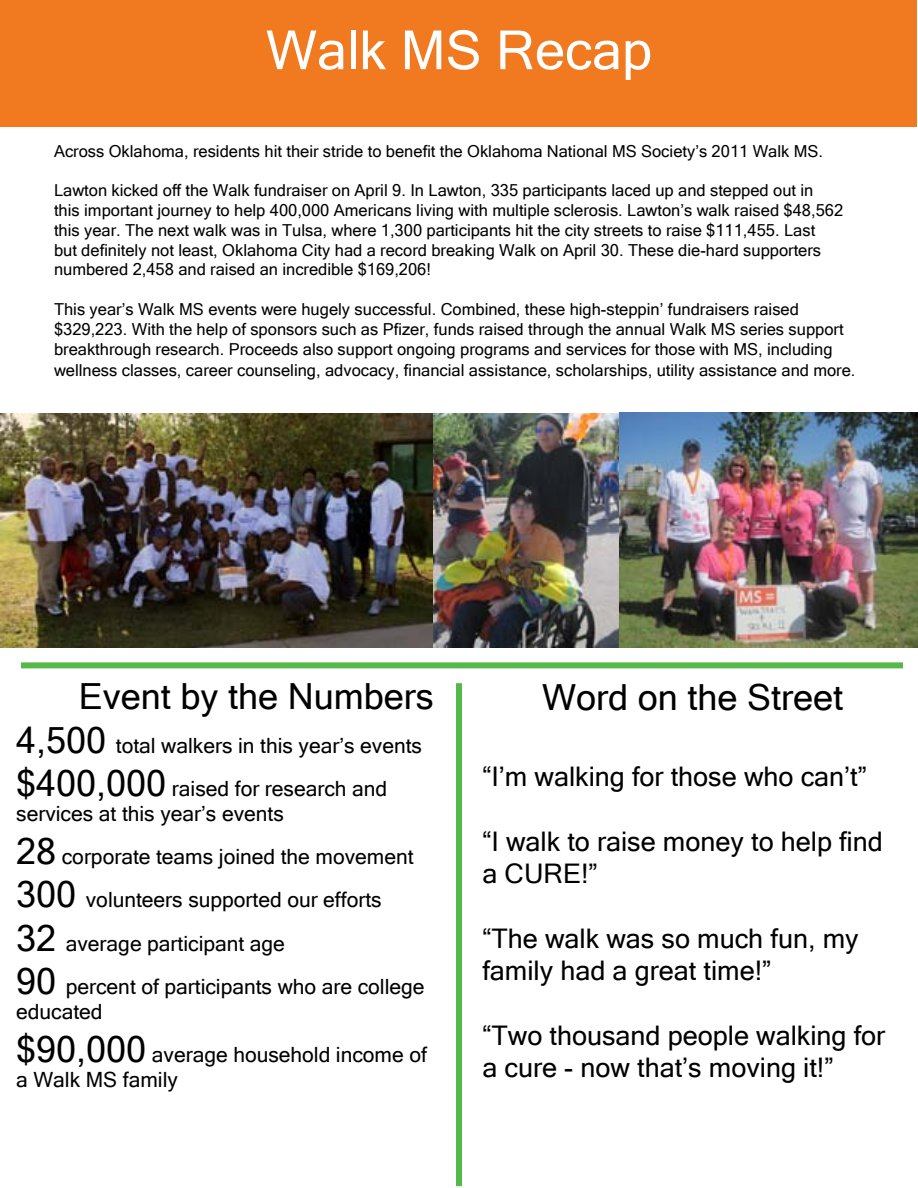
<style>
.page{position:relative;width:918px;height:1188px;background:#fff}
.page>*{position:absolute;margin:0;border:0;box-sizing:border-box;transform-origin:0 0}
.t1{font:54px "Microsoft Sans Serif";color:#fff}
.t2{font:36px "Microsoft Sans Serif";color:#000}
.t3{font:27px/32.4px "Microsoft Sans Serif";color:#000}
.t4{font:21px/43.2px "Microsoft Sans Serif";color:#000}
.t5{font:16.5px/19.8px "Microsoft Sans Serif";color:#000}
.s1{font-size:36px}
</style>
<div class="page">
<div style="left:0;top:0;width:916px;height:127px;background:#f17a21"></div>
<div style="left:21px;top:662px;width:882px;height:6px;background:#54b948"></div>
<div style="left:456px;top:683px;width:6px;height:503px;background:#54b948"></div>
<img style="left:403px;top:413px;width:515px;height:235px">
<img style="left:0;top:414px;width:433px;height:234px">
<h1 class="t1" style="left:266px;top:19px;width:388px">Walk MS Recap</h1>
<p class="t5" style="left:54px;top:141px;width:771px">Across Oklahoma, residents hit their stride to benefit the Oklahoma National MS Society’s 2011 Walk MS.</p>
<p class="t5" style="left:54px;top:180px;width:791px">Lawton kicked off the Walk fundraiser on April 9. In Lawton, 335 participants laced up and stepped out in this important journey to help 400,000 Americans living with multiple sclerosis. Lawton’s walk raised $48,562 this year. The next walk was in Tulsa, where 1,300 participants hit the city streets to raise $111,455. Last<br>but definitely not least, Oklahoma City had a record breaking Walk on April 30. These die-hard supporters numbered 2,458 and raised an incredible $169,206!</p>
<p class="t5" style="left:54px;top:299px;width:791px">This year’s Walk MS events were hugely successful. Combined, these high-steppin’ fundraisers raised $329,223. With the help of sponsors such as Pfizer, funds raised through the annual Walk MS series support breakthrough research. Proceeds also support ongoing programs and services for those with MS, including</p>
<p class="t5" style="left:54px;top:360px;width:803px">wellness classes, career counseling, advocacy, financial assistance, scholarships, utility assistance and more.</p>
<h2 class="t2" style="left:79px;top:676px;width:356px">Event by the Numbers</h2>
<p class="t4" style="left:16px;top:724px;width:407px"><span class="s1">4,500</span> total walkers in this year’s events <span class="s1">$400,000</span> raised for research and</p>
<p class="t4" style="left:16px;top:792px;width:410px">services at this year’s events<br><span class="s1">28</span> corporate teams joined the movement <span class="s1">300</span> volunteers supported our efforts <span class="s1">32</span> average participant age<br><span class="s1">90</span> percent of participants who are college</p>
<p class="t4" style="left:16px;top:990px;width:412px">educated<br><span class="s1">$90,000</span> average household income of</p>
<p class="t4" style="left:16px;top:1058px;width:163px">a Walk MS family</p>
<h2 class="t2" style="left:542px;top:677px;width:302px">Word on the Street</h2>
<h3 class="t3" style="left:482px;top:760px;width:386px">“I’m walking for those who can’t”</h3>
<h3 class="t3" style="left:482px;top:825px;width:402px">“I walk to raise money to help find a CURE!”</h3>
<h3 class="t3" style="left:482px;top:922px;width:378px">“The walk was so much fun, my family had a great time!”</h3>
<h3 class="t3" style="left:482px;top:1019px;width:404px">“Two thousand people walking for a cure - now that’s moving it!”</h3>
</div>
